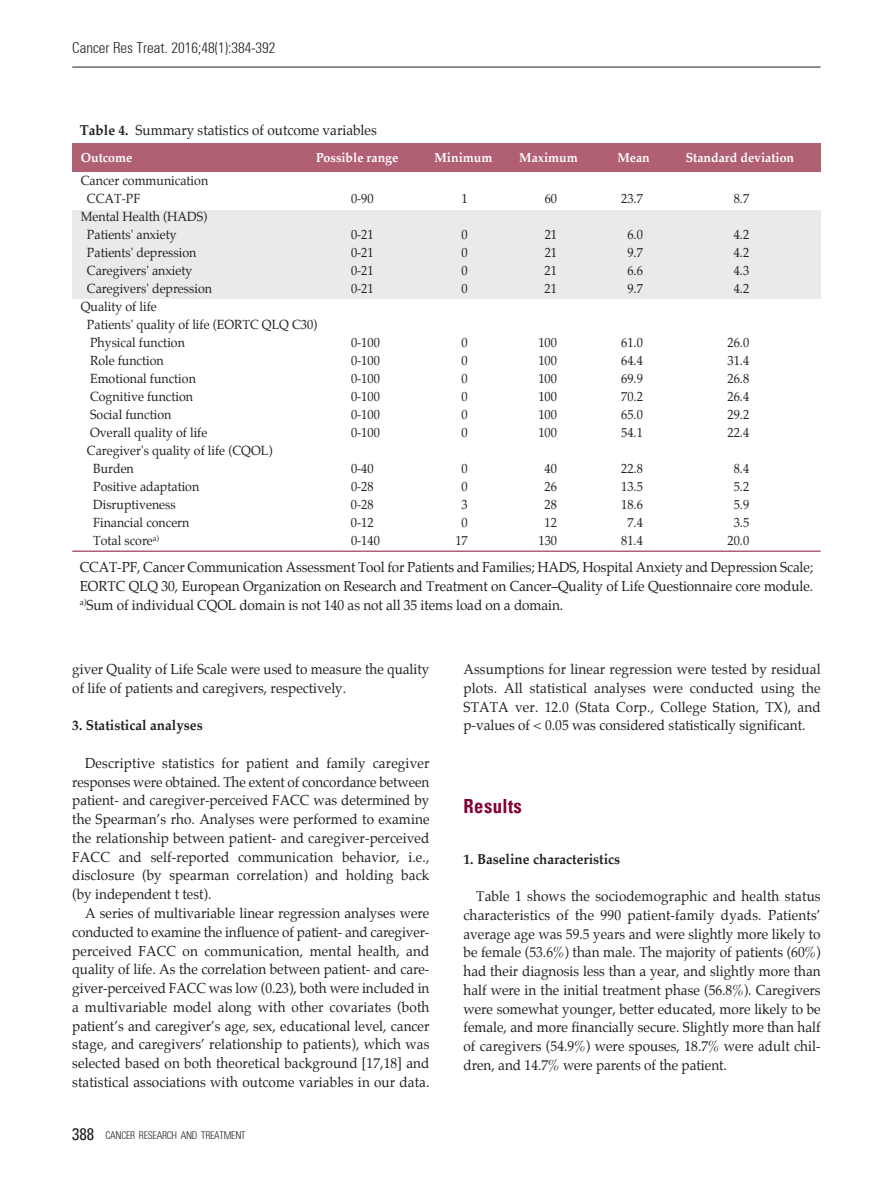
<style>
.page{position:relative;width:893px;height:1191px;background:#fff}
.page>*{position:absolute;margin:0;border:0;box-sizing:border-box;transform-origin:0 0}
.t1{font:700 condensed 19.5px "Univers";letter-spacing:.025em;color:#840037;scale:.95 1}
.t2{font:300 condensed 15px "Univers";color:#231f20}
.t3{font:14.25px/18.8px "Palatino";color:#231f20;text-align:justify;scale:.95 1}
.t4{font:700 14.25px "Palatino";color:#231f20;scale:.95 1}
.t5{font:13.05px/18px "Palatino";color:#231f20;scale:.95 1}
.t6{font:700 13.05px "Palatino";color:#fff;scale:.95 1}
.t7{font:300 condensed 10.5px "Univers";letter-spacing:-.025em;color:#231f20;scale:.95 1}
.s1{font-weight:700}
.s2{font-weight:400;font-size:16.5px}
</style>
<div class="page">
<hr style="left:72px;top:67px;width:749px;height:1px;background:#231f20">
<div style="left:72px;top:144px;width:749px;height:28px;background:#b06072"></div>
<div style="left:72px;top:210px;width:749px;height:89px;background:#e9eaeb"></div>
<hr style="left:72px;top:550px;width:749px;height:2px;background:#b06072">
<p class="t2" style="left:72px;top:39px;width:205px">Cancer Res Treat. 2016;48(1):384-392</p>
<p class="t3" style="left:80px;top:122px;width:314px"><span class="s1">Table 4.</span> Summary statistics of outcome variables</p>
<p class="t6" style="left:81px;top:152px;width:56px">Outcome</p>
<p class="t6" style="left:316px;top:152px;width:88px">Possible range</p>
<p class="t6" style="left:435px;top:152px;width:62px">Minimum</p>
<p class="t6" style="left:519px;top:152px;width:63px">Maximum</p>
<p class="t6" style="left:617px;top:152px;width:36px">Mean</p>
<p class="t6" style="left:686px;top:152px;width:116px">Standard deviation</p>
<p class="t5" style="left:87px;top:172px;width:129px;text-indent:-6px">Cancer communication<br>CCAT-PF</p>
<p class="t5" style="left:351px;top:190px;width:25px">0-90</p>
<p class="t5" style="left:462px;top:190px;width:8px">1</p>
<p class="t5" style="left:545px;top:190px;width:15px">60</p>
<p class="t5" style="left:621px;top:190px;width:24px">23.7</p>
<p class="t5" style="left:734px;top:190px;width:18px">8.7</p>
<p class="t5" style="left:87px;top:208px;width:128px;text-indent:-6px">Mental Health (HADS)<br>Patients' anxiety</p>
<p class="t5" style="left:351px;top:226px;width:25px">0-21</p>
<p class="t5" style="left:462px;top:226px;width:8px">0</p>
<p class="t5" style="left:545px;top:226px;width:15px">21</p>
<p class="t5" style="left:627px;top:226px;width:18px">6.0</p>
<p class="t5" style="left:734px;top:226px;width:18px">4.2</p>
<p class="t5" style="left:87px;top:244px;width:117px">Patients' depression</p>
<p class="t5" style="left:351px;top:244px;width:25px">0-21</p>
<p class="t5" style="left:462px;top:244px;width:8px">0</p>
<p class="t5" style="left:545px;top:244px;width:15px">21</p>
<p class="t5" style="left:627px;top:244px;width:18px">9.7</p>
<p class="t5" style="left:734px;top:244px;width:18px">4.2</p>
<p class="t5" style="left:87px;top:262px;width:112px">Caregivers' anxiety</p>
<p class="t5" style="left:351px;top:262px;width:25px">0-21</p>
<p class="t5" style="left:462px;top:262px;width:8px">0</p>
<p class="t5" style="left:545px;top:262px;width:15px">21</p>
<p class="t5" style="left:627px;top:262px;width:18px">6.6</p>
<p class="t5" style="left:734px;top:262px;width:18px">4.3</p>
<p class="t5" style="left:87px;top:280px;width:133px">Caregivers' depression</p>
<p class="t5" style="left:351px;top:280px;width:25px">0-21</p>
<p class="t5" style="left:462px;top:280px;width:8px">0</p>
<p class="t5" style="left:545px;top:280px;width:15px">21</p>
<p class="t5" style="left:627px;top:280px;width:18px">9.7</p>
<p class="t5" style="left:734px;top:280px;width:18px">4.2</p>
<p class="t5" style="left:87px;top:298px;width:244px;text-indent:-6px">Quality of life<br>Patients' quality of life (EORTC QLQ C30)<br>Physical function</p>
<p class="t5" style="left:351px;top:334px;width:32px">0-100</p>
<p class="t5" style="left:462px;top:334px;width:8px">0</p>
<p class="t5" style="left:538px;top:334px;width:21px">100</p>
<p class="t5" style="left:621px;top:334px;width:24px">61.0</p>
<p class="t5" style="left:727px;top:334px;width:24px">26.0</p>
<p class="t5" style="left:90px;top:352px;width:79px">Role function</p>
<p class="t5" style="left:351px;top:352px;width:32px">0-100</p>
<p class="t5" style="left:462px;top:352px;width:8px">0</p>
<p class="t5" style="left:538px;top:352px;width:21px">100</p>
<p class="t5" style="left:621px;top:352px;width:24px">64.4</p>
<p class="t5" style="left:727px;top:352px;width:24px">31.4</p>
<p class="t5" style="left:90px;top:370px;width:113px">Emotional function</p>
<p class="t5" style="left:351px;top:370px;width:32px">0-100</p>
<p class="t5" style="left:462px;top:370px;width:8px">0</p>
<p class="t5" style="left:538px;top:370px;width:21px">100</p>
<p class="t5" style="left:621px;top:370px;width:24px">69.9</p>
<p class="t5" style="left:727px;top:370px;width:24px">26.8</p>
<p class="t5" style="left:90px;top:388px;width:110px">Cognitive function</p>
<p class="t5" style="left:351px;top:388px;width:32px">0-100</p>
<p class="t5" style="left:462px;top:388px;width:8px">0</p>
<p class="t5" style="left:538px;top:388px;width:21px">100</p>
<p class="t5" style="left:621px;top:388px;width:24px">70.2</p>
<p class="t5" style="left:727px;top:388px;width:24px">26.4</p>
<p class="t5" style="left:90px;top:406px;width:87px">Social function</p>
<p class="t5" style="left:351px;top:406px;width:32px">0-100</p>
<p class="t5" style="left:462px;top:406px;width:8px">0</p>
<p class="t5" style="left:538px;top:406px;width:21px">100</p>
<p class="t5" style="left:621px;top:406px;width:24px">65.0</p>
<p class="t5" style="left:727px;top:406px;width:24px">29.2</p>
<p class="t5" style="left:90px;top:424px;width:125px">Overall quality of life</p>
<p class="t5" style="left:351px;top:424px;width:32px">0-100</p>
<p class="t5" style="left:462px;top:424px;width:8px">0</p>
<p class="t5" style="left:538px;top:424px;width:21px">100</p>
<p class="t5" style="left:621px;top:424px;width:24px">54.1</p>
<p class="t5" style="left:727px;top:424px;width:24px">22.4</p>
<p class="t5" style="left:93px;top:442px;width:190px;text-indent:-6px">Caregiver's quality of life (CQOL)<br>Burden</p>
<p class="t5" style="left:351px;top:460px;width:25px">0-40</p>
<p class="t5" style="left:462px;top:460px;width:8px">0</p>
<p class="t5" style="left:545px;top:460px;width:15px">40</p>
<p class="t5" style="left:621px;top:460px;width:24px">22.8</p>
<p class="t5" style="left:734px;top:460px;width:18px">8.4</p>
<p class="t5" style="left:93px;top:478px;width:113px">Positive adaptation</p>
<p class="t5" style="left:351px;top:478px;width:25px">0-28</p>
<p class="t5" style="left:462px;top:478px;width:8px">0</p>
<p class="t5" style="left:545px;top:478px;width:15px">26</p>
<p class="t5" style="left:621px;top:478px;width:24px">13.5</p>
<p class="t5" style="left:734px;top:478px;width:18px">5.2</p>
<p class="t5" style="left:93px;top:496px;width:88px">Disruptiveness</p>
<p class="t5" style="left:351px;top:496px;width:25px">0-28</p>
<p class="t5" style="left:462px;top:496px;width:8px">3</p>
<p class="t5" style="left:545px;top:496px;width:15px">28</p>
<p class="t5" style="left:621px;top:496px;width:24px">18.6</p>
<p class="t5" style="left:734px;top:496px;width:18px">5.9</p>
<p class="t5" style="left:93px;top:514px;width:103px">Financial concern</p>
<p class="t5" style="left:351px;top:514px;width:25px">0-12</p>
<p class="t5" style="left:462px;top:514px;width:8px">0</p>
<p class="t5" style="left:545px;top:514px;width:15px">12</p>
<p class="t5" style="left:627px;top:514px;width:18px">7.4</p>
<p class="t5" style="left:734px;top:514px;width:18px">3.5</p>
<p class="t5" style="left:93px;top:532px;width:71px">Total score<sup>a)</sup></p>
<p class="t5" style="left:351px;top:532px;width:32px">0-140</p>
<p class="t5" style="left:455px;top:532px;width:15px">17</p>
<p class="t5" style="left:538px;top:532px;width:21px">130</p>
<p class="t5" style="left:621px;top:532px;width:24px">81.4</p>
<p class="t5" style="left:727px;top:532px;width:24px">20.0</p>
<p class="t3" style="left:80px;top:559px;width:773px">CCAT-PF, Cancer Communication Assessment Tool for Patients and Families; HADS, Hospital Anxiety and Depression Scale; EORTC QLQ 30, European Organization on Research and Treatment on Cancer–Quality of Life Questionnaire core module. <sup>a)</sup>Sum of individual CQOL domain is not 140 as not all 35 items load on a domain.</p>
<p class="t3" style="left:72px;top:661px;width:377px">giver Quality of Life Scale were used to measure the quality of life of patients and caregivers, respectively.</p>
<p class="t4" style="left:72px;top:718px;width:139px">3. Statistical analyses</p>
<p class="t3" style="left:72px;top:754px;width:377px;text-indent:13px">Descriptive statistics for patient and family caregiver responses were obtained. The extent of concordance between patient- and caregiver-perceived FACC was determined by the Spearman’s rho. Analyses were performed to examine the relationship between patient- and caregiver-perceived FACC and self-reported communication behavior, i.e., disclosure (by spearman correlation) and holding back (by independent t test).</p>
<p class="t3" style="left:72px;top:904px;width:377px;text-indent:13px">A series of multivariable linear regression analyses were conducted to examine the influence of patient- and caregiver&shy;perceived FACC on communication, mental health, and quality of life. As the correlation between patient- and care&shy;giver-perceived FACC was low (0.23), both were included in a multivariable model along with other covariates (both patient’s and caregiver’s age, sex, educational level, cancer stage, and caregivers’ relationship to patients), which was selected based on both theoretical background [17,18] and statistical associations with outcome variables in our data.</p>
<p class="t7" style="left:72px;top:1129px;width:184px"><span class="s2">388</span> CANCER RESEARCH AND TREATMENT</p>
<p class="t3" style="left:463px;top:661px;width:377px">Assumptions for linear regression were tested by residual plots. All statistical analyses were conducted using the STATA ver. 12.0 (Stata Corp., College Station, TX), and p-values of &lt; 0.05 was considered statistically significant.</p>
<h1 class="t1" style="left:463px;top:794px;width:63px">Results</h1>
<p class="t4" style="left:463px;top:852px;width:166px">1. Baseline characteristics</p>
<p class="t3" style="left:463px;top:888px;width:377px;text-indent:13px">Table 1 shows the sociodemographic and health status characteristics of the 990 patient-family dyads. Patients’ average age was 59.5 years and were slightly more likely to be female (53.6%) than male. The majority of patients (60%) had their diagnosis less than a year, and slightly more than half were in the initial treatment phase (56.8%). Caregivers were somewhat younger, better educated, more likely to be female, and more financially secure. Slightly more than half of caregivers (54.9%) were spouses, 18.7% were adult chil&shy;dren, and 14.7% were parents of the patient.</p>
</div>
